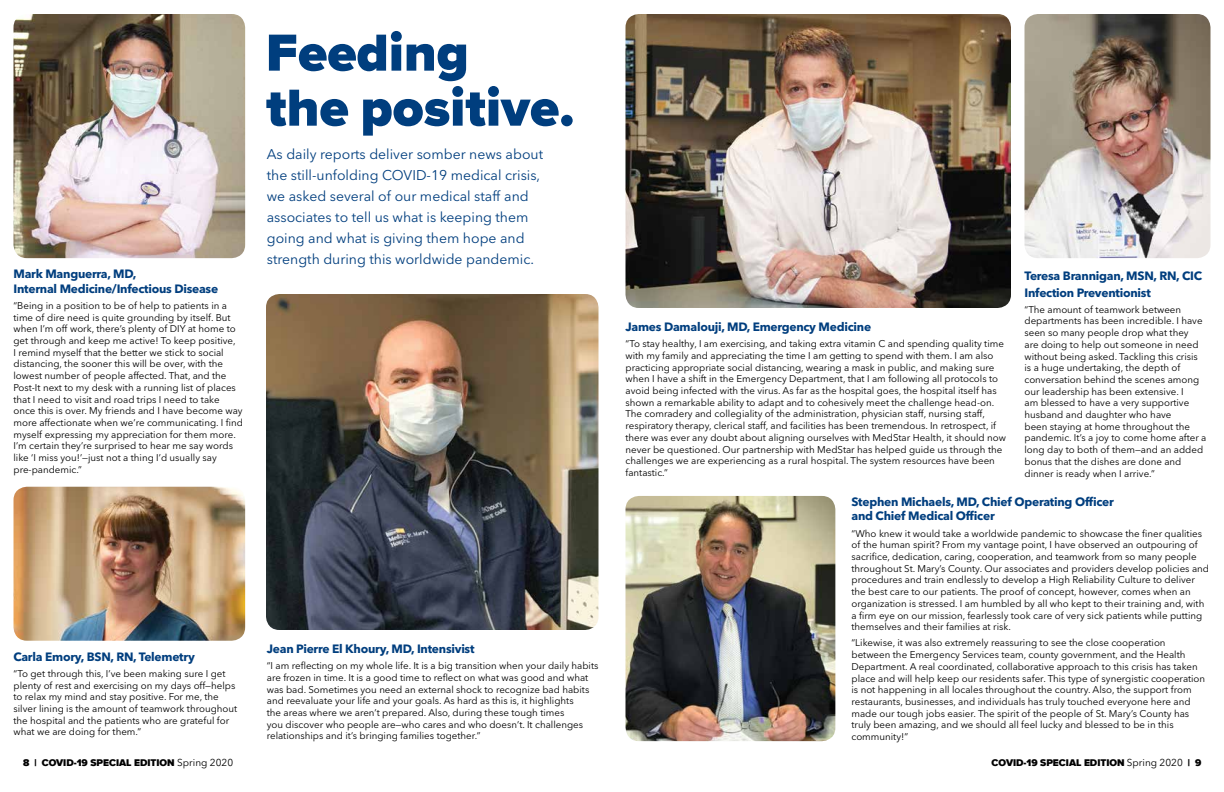
<style>
.page{position:relative;width:1224px;height:792px;background:#fff}
.page>*{position:absolute;margin:0;border:0;box-sizing:border-box;transform-origin:0 0}
.t1{font:900 54px/55px "Proxima Nova A";color:#003e7e}
.t2{font:14px/21px "Avenir Next LT Pro";color:#003e7e}
.t3{font:700 12px/14.4px "Avenir Next LT Pro";letter-spacing:-.02em;color:#003e7e}
.t4{font:900 10px "Proxima Nova A";color:#000}
.t5{font:9.8px/11.7px "Avenir Next LT Pro";color:#000}
.s1{font-family:"Avenir Next LT Pro";font-weight:400}
</style>
<div class="page">
<img style="left:14px;top:14px;width:231px;height:244px">
<img style="left:14px;top:487px;width:231px;height:154px">
<img style="left:626px;top:496px;width:209px;height:245px">
<img style="left:1024px;top:14px;width:186px;height:244px">
<img style="left:626px;top:14px;width:385px;height:294px">
<img style="left:266px;top:294px;width:332px;height:336px">
<p class="t3" style="left:14px;top:267px;width:206px">Mark Manguerra, MD,<br>Internal Medicine/Infectious Disease</p>
<p class="t5" style="left:14px;top:300px;width:231px">“Being in a position to be of help to patients in a time of dire need is quite grounding by itself. But when I’m off work, there’s plenty of DIY at home to get through and keep me active! To keep positive,<br>I remind myself that the better we stick to social distancing, the sooner this will be over, with the lowest number of people affected. That, and the Post-It next to my desk with a running list of places that I need to visit and road trips I need to take once this is over. My friends and I have become way more affectionate when we’re communicating. I find myself expressing my appreciation for them more.<br>I’m certain they’re surprised to hear me say words like ‘I miss you!’—just not a thing I’d usually say pre-pandemic.”</p>
<h1 class="t1" style="left:266px;top:25px;width:310px">Feeding<br>the positive.</h1>
<p class="t2" style="left:267px;top:144px;width:278px">As daily reports deliver somber news about the still-unfolding COVID-19 medical crisis, we asked several of our medical staff and associates to tell us what is keeping them going and what is giving them hope and strength during this worldwide pandemic.</p>
<p class="t3" style="left:14px;top:649px;width:183px">Carla Emory, BSN, RN, Telemetry</p>
<p class="t5" style="left:14px;top:668px;width:225px">“To get through this, I’ve been making sure I get plenty of rest and exercising on my days off—helps to relax my mind and stay positive. For me, the silver lining is the amount of teamwork throughout the hospital and the patients who are grateful for what we are doing for them.”</p>
<p class="t3" style="left:267px;top:642px;width:209px">Jean Pierre El Khoury, MD, Intensivist</p>
<p class="t5" style="left:267px;top:660px;width:333px">“I am reflecting on my whole life. It is a big transition when your daily habits are frozen in time. It is a good time to reflect on what was good and what was bad. Sometimes you need an external shock to recognize bad habits and reevaluate your life and your goals. As hard as this is, it highlights<br>the areas where we aren’t prepared. Also, during these tough times<br>you discover who people are—who cares and who doesn’t. It challenges relationships and it’s bringing families together.”</p>
<p class="t3" style="left:626px;top:320px;width:247px">James Damalouji, MD, Emergency Medicine</p>
<p class="t5" style="left:626px;top:338px;width:382px">“To stay healthy, I am exercising, and taking extra vitamin C and spending quality time with my family and appreciating the time I am getting to spend with them. I am also practicing appropriate social distancing, wearing a mask in public, and making sure when I have a shift in the Emergency Department, that I am following all protocols to avoid being infected with the virus. As far as the hospital goes, the hospital itself has shown a remarkable ability to adapt and to cohesively meet the challenge head-on.<br>The comradery and collegiality of the administration, physician staff, nursing staff, respiratory therapy, clerical staff, and facilities has been tremendous. In retrospect, if there was ever any doubt about aligning ourselves with MedStar Health, it should now never be questioned. Our partnership with MedStar has helped guide us through the challenges we are experiencing as a rural hospital. The system resources have been fantastic.”</p>
<p class="t3" style="left:1024px;top:268px;width:179px;line-height:16.5px">Teresa Brannigan, MSN, RN, CIC<br>Infection Preventionist</p>
<p class="t5" style="left:1024px;top:303px;width:184px">“The amount of teamwork between departments has been incredible. I have seen so many people drop what they<br>are doing to help out someone in need without being asked. Tackling this crisis is a huge undertaking, the depth of conversation behind the scenes among our leadership has been extensive. I<br>am blessed to have a very supportive husband and daughter who have<br>been staying at home throughout the pandemic. It’s a joy to come home after a long day to both of them—and an added bonus that the dishes are done and dinner is ready when I arrive.”</p>
<p class="t3" style="left:852px;top:495px;width:264px">Stephen Michaels, MD, Chief Operating Officer and Chief Medical Officer</p>
<p class="t5" style="left:852px;top:527px;width:359px">“Who knew it would take a worldwide pandemic to showcase the finer qualities of the human spirit? From my vantage point, I have observed an outpouring of sacrifice, dedication, caring, cooperation, and teamwork from so many people throughout St. Mary’s County. Our associates and providers develop policies and procedures and train endlessly to develop a High Reliability Culture to deliver the best care to our patients. The proof of concept, however, comes when an organization is stressed. I am humbled by all who kept to their training and, with a firm eye on our mission, fearlessly took care of very sick patients while putting themselves and their families at risk.</p>
<p class="t5" style="left:852px;top:637px;width:355px">“Likewise, it was also extremely reassuring to see the close cooperation between the Emergency Services team, county government, and the Health Department. A real coordinated, collaborative approach to this crisis has taken place and will help keep our residents safer. This type of synergistic cooperation is not happening in all locales throughout the country. Also, the support from restaurants, businesses, and individuals has truly touched everyone here and made our tough jobs easier. The spirit of the people of St. Mary’s County has truly been amazing, and we should all feel lucky and blessed to be in this community!”</p>
<p class="t4" style="left:23px;top:755px;width:212px">8 | COVID-19 SPECIAL EDITION <span class="s1">Spring 2020</span></p>
<p class="t4" style="left:992px;top:755px;width:211px">COVID-19 SPECIAL EDITION <span class="s1">Spring 2020</span> | 9</p>
</div>
